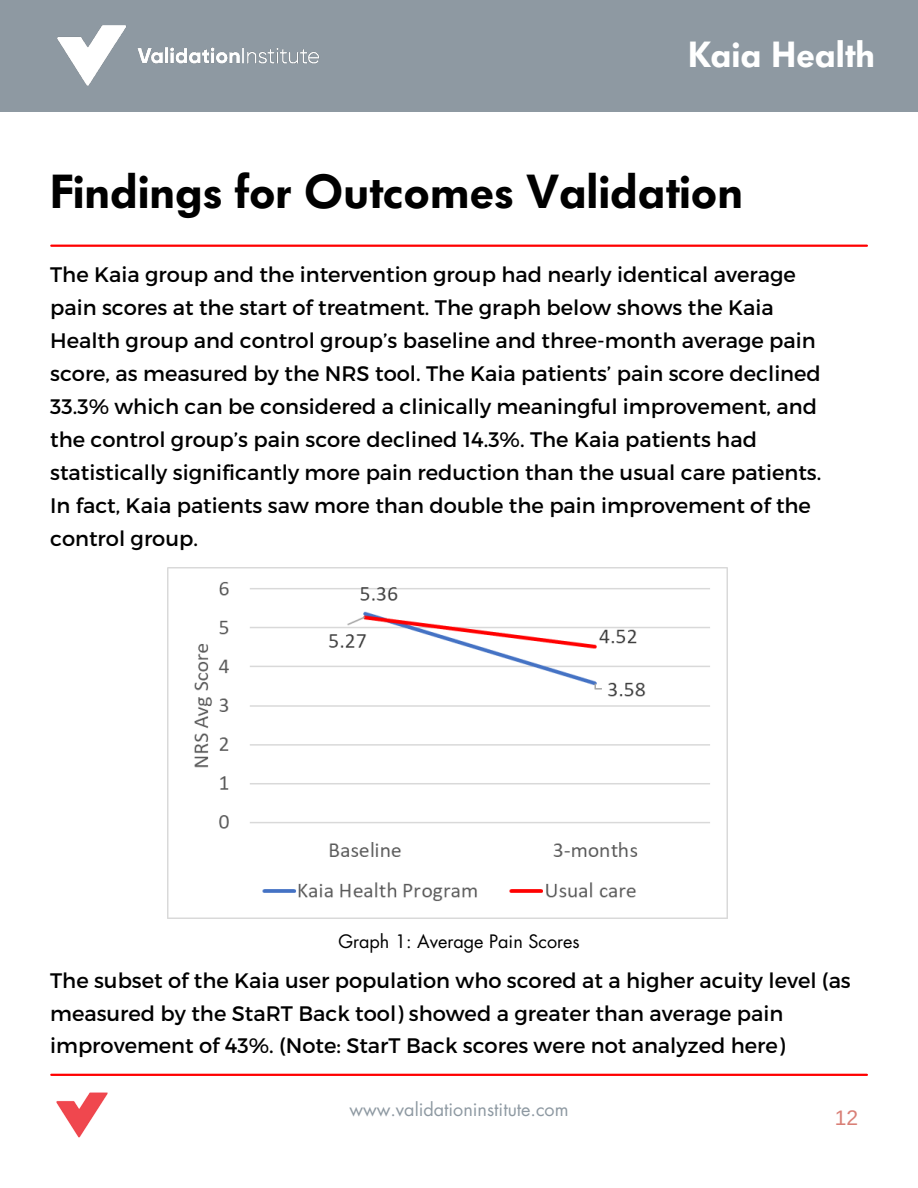
<style>
.page{position:relative;width:918px;height:1188px;background:#fff}
.page>*{position:absolute;margin:0;border:0;box-sizing:border-box;transform-origin:0 0}
.t1{font:600 47.25px "Futura BQ";color:#000}
.t2{font:600 36px "Futura BQ";color:#fff}
.t3{font:21px/33px "Montserrat";color:#000}
.t4{font:21px "Arimo";color:#d97f76}
.t5{font:18px "Futura LT";color:#8e99a2}
.t6{font:18px "Futura LT";color:#000}
</style>
<div class="page">
<div style="left:0;top:0;width:918px;height:112px;background:#8e99a2"></div>
<img style="left:57px;top:25px;width:262px;height:61px">
<hr style="left:51px;top:1074px;width:816px;height:2px;background:#f00">
<img style="left:56px;top:1092px;width:52px;height:46px">
<hr style="left:51px;top:245px;width:816px;height:2px;background:#f00">
<img style="left:168px;top:567px;width:559px;height:351px">
<p class="t2" style="left:688px;top:33px;width:188px">Kaia Health</p>
<p class="t1" style="left:50px;top:164px;width:694px">Findings for Outcomes Validation</p>
<p class="t3" style="left:50px;top:257px;width:773px">The Kaia group and the intervention group had nearly identical average pain scores at the start of treatment. The graph below shows the Kaia Health group and control group’s baseline and three-month average pain score, as measured by the NRS tool. The Kaia patients’ pain score declined 33.3% which can be considered a clinically meaningful improvement, and the control group’s pain score declined 14.3%. The Kaia patients had statistically significantly more pain reduction than the usual care patients.<br>In fact, Kaia patients saw more than double the pain improvement of the control group.</p>
<p class="t6" style="left:338px;top:930px;width:243px">Graph 1: Average Pain Scores</p>
<p class="t3" style="left:50px;top:963px;width:802px">The subset of the Kaia user population who scored at a higher acuity level (as measured by the StaRT Back tool) showed a greater than average pain improvement of 43%. (Note: StarT Back scores were not analyzed here)</p>
<p class="t5" style="left:349px;top:1098px;width:221px">www.validationinstitute.com</p>
<p class="t4" style="left:835px;top:1106px;width:25px">12</p>
</div>
